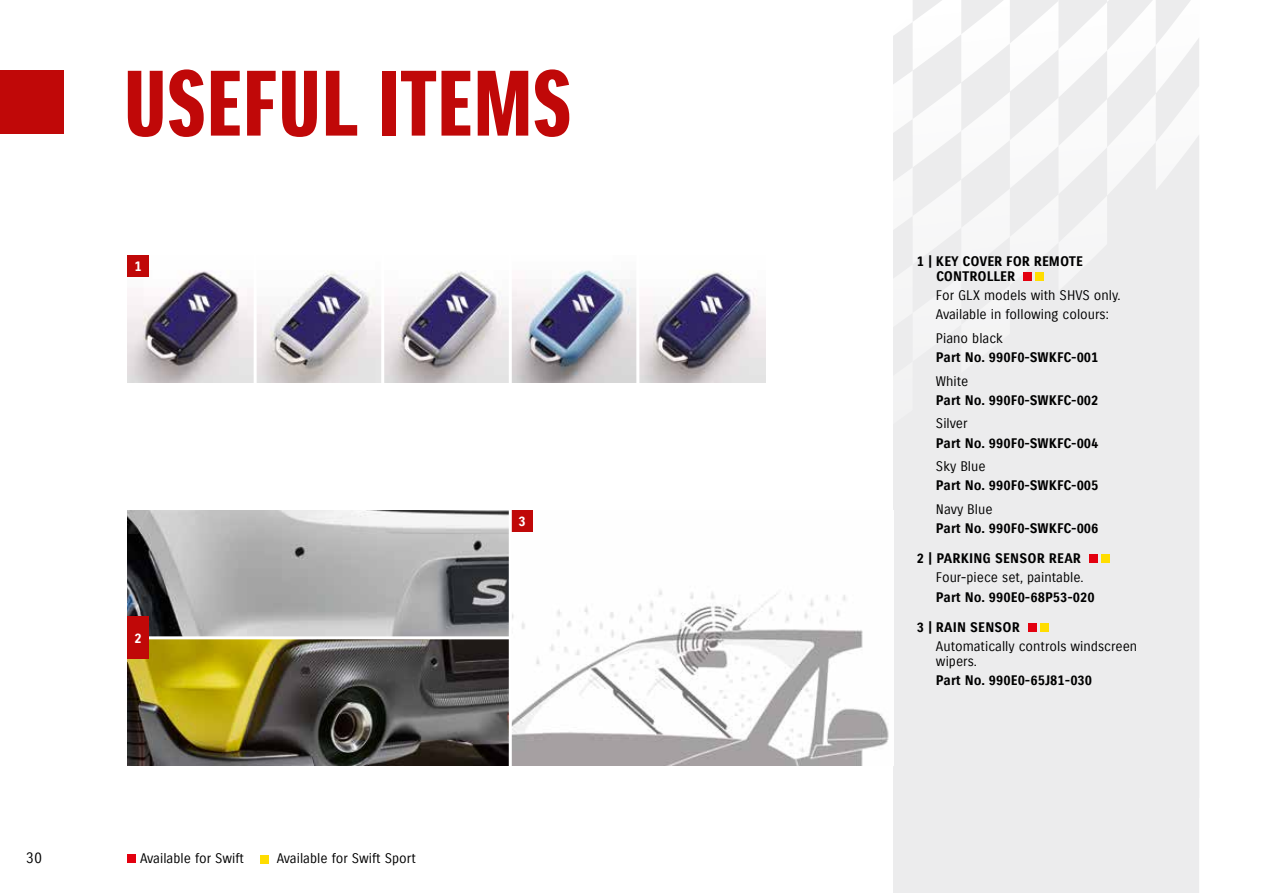
<style>
.page{position:relative;width:1263px;height:893px;background:#fff}
.page>*{position:absolute;margin:0;border:0;box-sizing:border-box;transform-origin:0 0}
.t1{font:90px "Suzuki PRO Headline";letter-spacing:.01em;color:#c00808}
.t2{font:15px "Suzuki PRO Regular";color:#000}
.t3{font:13.5px/15px "Suzuki PRO Bold";color:#000}
.t4{font:13.5px/19.2px "Suzuki PRO Regular";color:#000}
.t5{font:13.5px "Suzuki PRO Bold";color:#fff}
</style>
<div class="page">
<svg style="left:893px;top:0;width:306px;height:893px;fill:#ececed"></svg>
<div style="left:0;top:71px;width:64px;height:63px;background:#c00808"></div>
<img style="left:128px;top:270px;width:637px;height:113px">
<img style="left:128px;top:510px;width:761px;height:255px">
<div style="left:1023px;top:272px;width:8px;height:9px;background:#e3000f"></div>
<div style="left:1035px;top:272px;width:9px;height:9px;background:#fd0"></div>
<div style="left:1089px;top:555px;width:8px;height:8px;background:#e3000f"></div>
<div style="left:1101px;top:555px;width:9px;height:8px;background:#fd0"></div>
<div style="left:1028px;top:623px;width:8px;height:9px;background:#e3000f"></div>
<div style="left:1040px;top:623px;width:9px;height:9px;background:#fd0"></div>
<div style="left:128px;top:255px;width:21px;height:21px;background:#c00808"></div>
<div style="left:512px;top:510px;width:21px;height:21px;background:#c00808"></div>
<hr style="left:254px;top:253px;width:3px;height:131px;background:#fff">
<hr style="left:509px;top:506px;width:3px;height:269px;background:#fff">
<hr style="left:128px;top:636px;width:382px;height:3px;background:#fff">
<hr style="left:381px;top:253px;width:3px;height:131px;background:#fff">
<hr style="left:509px;top:253px;width:3px;height:131px;background:#fff">
<hr style="left:636px;top:253px;width:3px;height:131px;background:#fff">
<div style="left:128px;top:617px;width:21px;height:42px;background:#c00808"></div>
<div style="left:128px;top:854px;width:8px;height:9px;background:#e3000f"></div>
<div style="left:260px;top:855px;width:9px;height:9px;background:#fd0"></div>
<h1 class="t1" style="left:124px;top:49px;width:449px">USEFUL ITEMS</h1>
<p class="t5" style="left:135px;top:258px;width:9px">1</p>
<p class="t2" style="left:26px;top:849px;width:18px">30</p>
<p class="t5" style="left:135px;top:630px;width:9px">2</p>
<p class="t4" style="left:140px;top:849px;width:105px">Available for Swift</p>
<p class="t4" style="left:277px;top:849px;width:140px">Available for Swift Sport</p>
<p class="t5" style="left:519px;top:513px;width:9px">3</p>
<p class="t3" style="left:936px;top:254px;width:149px;text-indent:-19px">1 | KEY COVER FOR REMOTE<br>CONTROLLER</p>
<p class="t4" style="left:936px;top:286px;width:186px">For GLX models with SHVS only.<br>Available in following colours:</p>
<p class="t4" style="left:936px;top:329px;width:69px">Piano black</p>
<p class="t3" style="left:936px;top:350px;width:164px">Part No. 990F0-SWKFC-001</p>
<p class="t4" style="left:936px;top:371px;width:34px">White</p>
<p class="t3" style="left:936px;top:393px;width:164px">Part No. 990F0-SWKFC-002</p>
<p class="t4" style="left:936px;top:414px;width:33px">Silver</p>
<p class="t3" style="left:936px;top:436px;width:164px">Part No. 990F0-SWKFC-004</p>
<p class="t4" style="left:936px;top:457px;width:51px">Sky Blue</p>
<p class="t3" style="left:936px;top:478px;width:164px">Part No. 990F0-SWKFC-005</p>
<p class="t4" style="left:936px;top:500px;width:58px">Navy Blue</p>
<p class="t3" style="left:936px;top:521px;width:164px">Part No. 990F0-SWKFC-006</p>
<p class="t3" style="left:917px;top:551px;width:166px">2 | PARKING SENSOR REAR</p>
<p class="t4" style="left:936px;top:568px;width:149px">Four-piece set, paintable.</p>
<p class="t3" style="left:936px;top:590px;width:160px">Part No. 990E0-68P53-020</p>
<p class="t3" style="left:917px;top:620px;width:105px">3 | RAIN SENSOR</p>
<p class="t4" style="left:936px;top:639px;width:203px;line-height:15px">Automatically controls windscreen wipers.</p>
<p class="t3" style="left:936px;top:673px;width:158px">Part No. 990E0-65J81-030</p>
</div>
